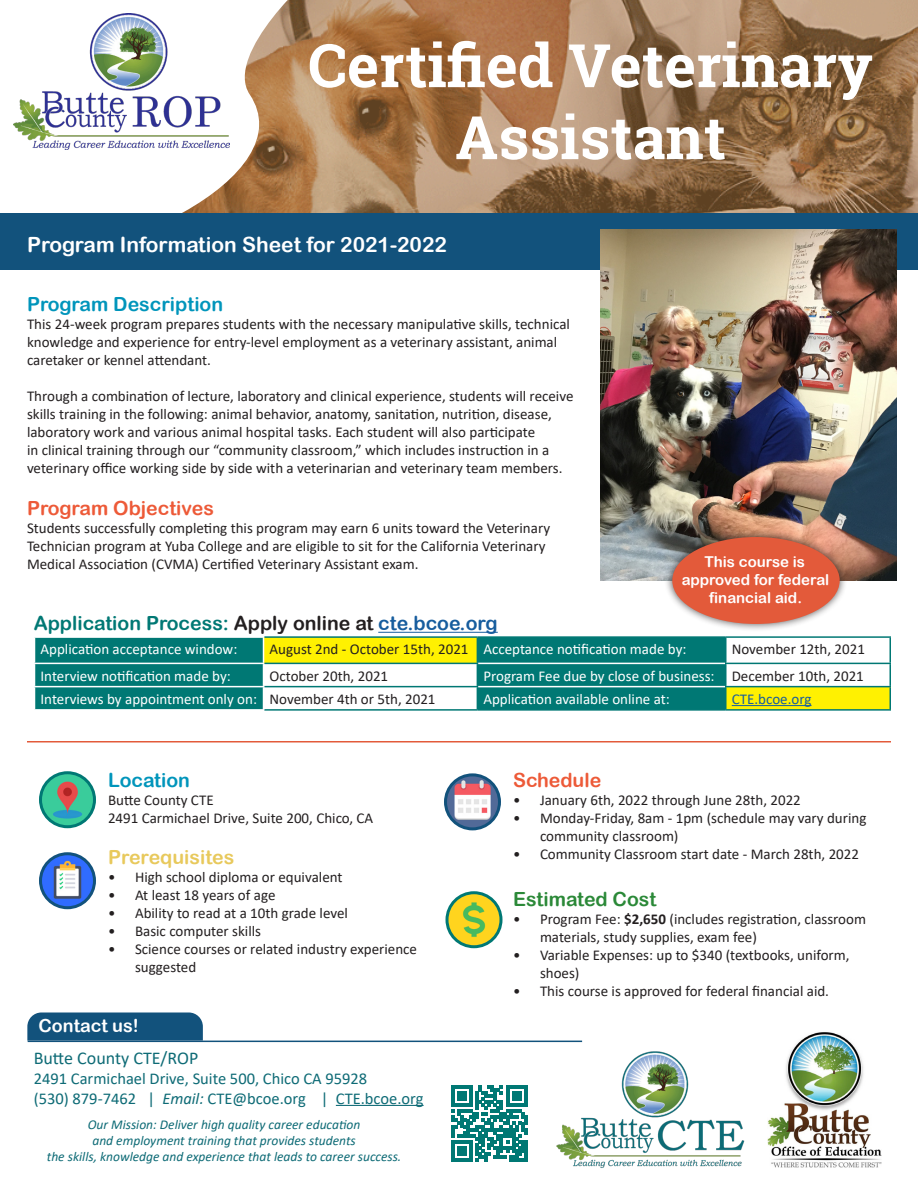
<style>
.page{position:relative;width:918px;height:1188px;background:#fff}
.page>*{position:absolute;margin:0;border:0;box-sizing:border-box;transform-origin:0 0}
.t1{font:700 60px/72px "Roboto Slab";color:#fff;text-align:center}
.t2{font:21px "Arial Rounded MT Bold";color:#fff}
.t3{font:19.5px "Arial Rounded MT Bold";color:#007874}
.t4{font:19.5px "Arial Rounded MT Bold";color:#0095bb}
.t5{font:19.5px "Arial Rounded MT Bold";color:#ed5a38}
.t6{font:19.5px "Arial Rounded MT Bold";color:#e8c95c}
.t7{font:19.5px "Arial Rounded MT Bold";color:#2b8938}
.t8{font:18px "Calibri";color:#0e6b76}
.t9{font:18px "Arial Rounded MT Bold";color:#fff}
.t10{font:16.5px "Calibri";color:#0e6b76}
.t11{font:15px/18px "Calibri";color:#231f20}
.t12{font:15px "Calibri";color:#fff}
.t13{font:15px/18px "Arial Rounded MT Bold";color:#fff;text-align:center}
.t14{font:15px "Calibri";color:#175d9e}
.t15{font:italic 13.5px "Calibri";color:#0e6b76}
.s1{color:#231f20}
.s2{color:#175d9e}
.s3{font-style:italic}
.s4{font-weight:700}
</style>
<div class="page">
<img style="left:320px;top:0;width:598px;height:214px">
<svg style="left:0;top:0;width:320px;height:214px"></svg>
<img style="left:14px;top:14px;width:216px;height:136px">
<div style="left:0;top:214px;width:918px;height:56px;background:#12527c"></div>
<img style="left:446px;top:775px;width:54px;height:54px;border-radius:27px">
<div style="left:444px;top:773px;width:57px;height:57px;border:3px solid #12527c;border-radius:50%"></div>
<img style="left:447px;top:893px;width:54px;height:54px;border-radius:27px">
<div style="left:446px;top:891px;width:56px;height:57px;border:3px solid #007874;border-radius:50%"></div>
<img style="left:40px;top:854px;width:54px;height:54px;border-radius:27px">
<div style="left:39px;top:852px;width:57px;height:57px;border:3px solid #12527c;border-radius:50%"></div>
<img style="left:600px;top:230px;width:296px;height:350px">
<img style="left:40px;top:773px;width:54px;height:54px;border-radius:27px">
<div style="left:39px;top:771px;width:57px;height:57px;border:3px solid #007874;border-radius:50%"></div>
<hr style="left:27px;top:741px;width:864px;height:1px;background:#e35a3a">
<hr style="left:378px;top:632px;width:120px;height:1px;background:#175d9e">
<div style="left:264px;top:637px;width:213px;height:26px;background:#fff101"></div>
<div style="left:726px;top:687px;width:164px;height:23px;background:#fff101"></div>
<hr style="left:264px;top:686px;width:214px;height:1px;background:#007874">
<hr style="left:264px;top:663px;width:214px;height:1px;background:#007874">
<svg style="left:477px;top:638px;width:248px;height:71px;background:#0a7d79"></svg>
<hr style="left:725px;top:663px;width:166px;height:1px;background:#007874">
<hr style="left:725px;top:686px;width:166px;height:1px;background:#007874">
<hr style="left:726px;top:636px;width:165px;height:2px;background:#007874">
<svg style="left:890px;top:638px;width:1px;height:71px"></svg>
<hr style="left:726px;top:709px;width:165px;height:2px;background:#007874">
<hr style="left:264px;top:636px;width:213px;height:2px;background:#007874">
<hr style="left:477px;top:636px;width:249px;height:2px;background:#007874">
<hr style="left:725px;top:638px;width:2px;height:25px;background:#007874">
<hr style="left:725px;top:664px;width:2px;height:22px;background:#007874">
<hr style="left:725px;top:687px;width:2px;height:22px;background:#007874">
<hr style="left:264px;top:709px;width:213px;height:2px;background:#007874">
<hr style="left:477px;top:709px;width:249px;height:2px;background:#007874">
<svg style="left:34px;top:637px;width:230px;height:72px;background:#10807c"></svg>
<hr style="left:732px;top:705px;width:80px;height:1px;background:#175d9e">
<div style="left:664px;top:529px;width:183px;height:103px;background:#231f20;opacity:.75"></div>
<div style="left:672px;top:537px;width:168px;height:87px;background:#e35a3a;border-radius:50%"></div>
<hr style="left:336px;top:1105px;width:88px;height:1px;background:#0e6b76">
<hr style="left:28px;top:1041px;width:554px;height:1px;background:#12527c">
<img style="left:550px;top:1041px;width:195px;height:127px">
<svg style="left:451px;top:1085px;width:76px;height:77px"></svg>
<svg style="left:27px;top:1012px;width:176px;height:29px;background:#1c5981"></svg>
<img style="left:767px;top:1032px;width:114px;height:136px">
<p class="t1" style="left:308px;top:29px;width:566px">Certified Veterinary<br>Assistant</p>
<p class="t2" style="left:27px;top:232px;width:422px">Program Information Sheet for 2021-2022</p>
<p class="t4" style="left:27px;top:293px;width:198px">Program Description</p>
<p class="t11" style="left:27px;top:315px;width:544px">This 24-week program prepares students with the necessary manipulative skills, technical knowledge and experience for entry-level employment as a veterinary assistant, animal caretaker or kennel attendant.</p>
<p class="t11" style="left:27px;top:387px;width:548px">Through a combination of lecture, laboratory and clinical experience, students will receive skills training in the following: animal behavior, anatomy, sanitation, nutrition, disease, laboratory work and various animal hospital tasks. Each student will also participate<br>in clinical training through our “community classroom,” which includes instruction in a veterinary office working side by side with a veterinarian and veterinary team members.</p>
<p class="t5" style="left:27px;top:496px;width:189px">Program Objectives</p>
<p class="t11" style="left:27px;top:518px;width:525px">Students successfully completing this program may earn 6 units toward the Veterinary<br>Technician program at Yuba College and are eligible to sit for the California Veterinary<br>Medical Association (CVMA) Certified Veterinary Assistant exam.</p>
<p class="t13" style="left:682px;top:553px;width:149px">This course is approved for federal</p>
<p class="t13" style="left:709px;top:589px;width:95px">financial aid.</p>
<p class="t3" style="left:34px;top:612px;width:466px">Application Process: <span class="s1">Apply online at</span> <span class="s2">cte.bcoe.org</span></p>
<p class="t12" style="left:40px;top:639px;width:198px">Application acceptance window:</p>
<p class="t11" style="left:270px;top:640px;width:201px">August 2nd - October 15th, 2021</p>
<p class="t12" style="left:483px;top:639px;width:205px">Acceptance notification made by:</p>
<p class="t11" style="left:732px;top:640px;width:135px">November 12th, 2021</p>
<p class="t12" style="left:40px;top:665px;width:192px">Interview notification made by:</p>
<p class="t11" style="left:270px;top:666px;width:120px">October 20th, 2021</p>
<p class="t12" style="left:483px;top:665px;width:233px">Program Fee due by close of business:</p>
<p class="t11" style="left:732px;top:666px;width:134px">December 10th, 2021</p>
<p class="t12" style="left:40px;top:689px;width:218px">Interviews by appointment only on:</p>
<p class="t11" style="left:270px;top:690px;width:168px">November 4th or 5th, 2021</p>
<p class="t12" style="left:483px;top:689px;width:188px">Application available online at:</p>
<p class="t14" style="left:732px;top:689px;width:81px">CTE.bcoe.org</p>
<p class="t4" style="left:108px;top:768px;width:83px">Location</p>
<p class="t11" style="left:108px;top:791px;width:107px">Butte County CTE</p>
<p class="t11" style="left:108px;top:809px;width:267px">2491 Carmichael Drive, Suite 200, Chico, CA</p>
<p class="t6" style="left:108px;top:846px;width:128px">Prerequisites</p>
<p class="t11" style="left:108px;top:868px;width:236px">• High school diploma or equivalent</p>
<p class="t11" style="left:108px;top:886px;width:169px">• At least 18 years of age</p>
<p class="t11" style="left:108px;top:904px;width:242px">• Ability to read at a 10th grade level</p>
<p class="t11" style="left:108px;top:922px;width:155px">• Basic computer skills</p>
<p class="t11" style="left:135px;top:940px;width:284px;text-indent:-27px">• Science courses or related industry experience suggested</p>
<p class="t9" style="left:39px;top:1015px;width:102px">Contact us!</p>
<p class="t8" style="left:34px;top:1045px;width:166px">Butte County CTE/ROP</p>
<p class="t10" style="left:34px;top:1067px;width:335px">2491 Carmichael Drive, Suite 500, Chico CA 95928</p>
<p class="t10" style="left:34px;top:1087px;width:391px">(530) 879-7462 | <span class="s3">Email:</span> CTE@bcoe.org | CTE.bcoe.org</p>
<p class="t15" style="left:88px;top:1115px;width:274px">Our Mission: Deliver high quality career education</p>
<p class="t15" style="left:92px;top:1131px;width:265px">and employment training that provides students</p>
<p class="t15" style="left:47px;top:1148px;width:356px">the skills, knowledge and experience that leads to career success.</p>
<p class="t5" style="left:513px;top:768px;width:90px">Schedule</p>
<p class="t11" style="left:513px;top:791px;width:289px">• January 6th, 2022 through June 28th, 2022</p>
<p class="t11" style="left:540px;top:809px;width:328px;text-indent:-27px">• Monday-Friday, 8am - 1pm (schedule may vary during community classroom)</p>
<p class="t11" style="left:513px;top:845px;width:348px">• Community Classroom start date - March 28th, 2022</p>
<p class="t7" style="left:513px;top:887px;width:145px">Estimated Cost</p>
<p class="t11" style="left:540px;top:909px;width:328px;text-indent:-27px">• Program Fee: <span class="s4">$2,650</span> (includes registration, classroom materials, study supplies, exam fee)</p>
<p class="t11" style="left:540px;top:945px;width:311px;text-indent:-27px">• Variable Expenses: up to $340 (textbooks, uniform, shoes)</p>
<p class="t11" style="left:513px;top:981px;width:318px">• This course is approved for federal financial aid.</p>
</div>
